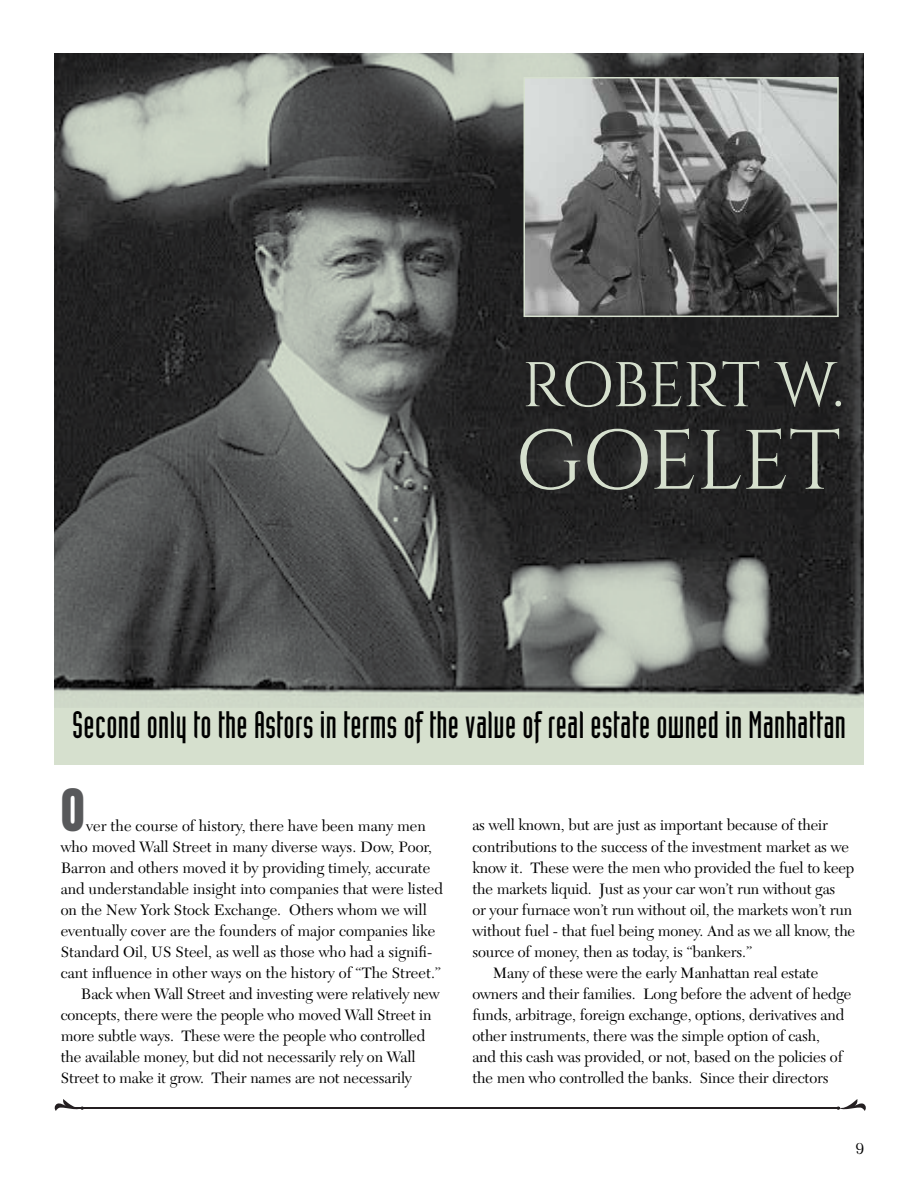
<style>
.page{position:relative;width:918px;height:1188px;background:#fff}
.page>*{position:absolute;margin:0;border:0;box-sizing:border-box;transform-origin:0 0}
.t1{font:84px "Cinzel";letter-spacing:-.02em;color:#d6e0ce}
.t2{font:63px "Cinzel";letter-spacing:-.03em;color:#d6e0ce}
.t3{font:49.5px "Anton";color:#58595b}
.t4{font:37.5px "Industria Solid";letter-spacing:.01em;color:#000}
.t5{font:16.5px "New Caledonia";color:#000}
.t6{font:15.75px/22.5px "New Caledonia";letter-spacing:-.01em;color:#000}
</style>
<div class="page">
<img style="left:54px;top:53px;width:810px;height:655px">
<div style="left:54px;top:708px;width:810px;height:57px;background:#d6e0ce"></div>
<hr style="left:456px;top:1107px;width:384px;height:2px;background:#241f21">
<svg style="left:837px;top:1099px;width:29px;height:12px"></svg>
<hr style="left:73px;top:1107px;width:384px;height:2px;background:#241f21">
<svg style="left:54px;top:1099px;width:30px;height:12px"></svg>
<img style="left:527px;top:80px;width:309px;height:234px">
<div style="left:524px;top:77px;width:315px;height:240px;border:2px solid #d6e0ce"></div>
<h2 class="t2" style="left:522px;top:349px;width:323px">ROBERT W.</h2>
<h1 class="t1" style="left:515px;top:412px;width:327px">GOELET</h1>
<h3 class="t4" style="left:72px;top:705px;width:775px">Second only to the Astors in terms of the value of real estate owned in Manhattan</h3>
<h3 class="t3" style="left:61px;top:785px;width:26px">O</h3>
<p class="t6" style="left:86px;top:815px;width:341px">ver the course of history, there have been many men</p>
<p class="t6" style="left:61px;top:836px;width:373px">who moved Wall Street in many diverse ways. Dow, Poor,</p>
<p class="t6" style="left:61px;top:857px;width:371px">Barron and others moved it by providing timely, accurate</p>
<p class="t6" style="left:61px;top:878px;width:384px">and understandable insight into companies that were listed</p>
<p class="t6" style="left:61px;top:899px;width:368px">on the New York Stock Exchange. Others whom we will</p>
<p class="t6" style="left:61px;top:920px;width:376px">eventually cover are the founders of major companies like</p>
<p class="t6" style="left:61px;top:941px;width:373px">Standard Oil, US Steel, as well as those who had a signifi-</p>
<p class="t6" style="left:61px;top:962px;width:382px">cant influence in other ways on the history of “The Street.”</p>
<p class="t6" style="left:81px;top:983px;width:360px">Back when Wall Street and investing were relatively new</p>
<p class="t6" style="left:61px;top:1004px;width:372px">concepts, there were the people who moved Wall Street in</p>
<p class="t6" style="left:61px;top:1025px;width:366px">more subtle ways. These were the people who controlled</p>
<p class="t6" style="left:61px;top:1046px;width:356px">the available money, but did not necessarily rely on Wall</p>
<p class="t6" style="left:61px;top:1067px;width:353px">Street to make it grow. Their names are not necessarily</p>
<p class="t6" style="left:472px;top:814px;width:378px">as well known, but are just as important because of their contributions to the success of the investment market as we</p>
<p class="t6" style="left:472px;top:857px;width:383px">know it. These were the men who provided the fuel to keep</p>
<p class="t6" style="left:472px;top:878px;width:364px">the markets liquid. Just as your car won’t run without gas</p>
<p class="t6" style="left:472px;top:899px;width:381px">or your furnace won’t run without oil, the markets won’t run</p>
<p class="t6" style="left:472px;top:920px;width:384px">without fuel - that fuel being money. And as we all know, the</p>
<p class="t6" style="left:472px;top:941px;width:281px">source of money, then as today, is “bankers.”</p>
<p class="t6" style="left:493px;top:962px;width:327px">Many of these were the early Manhattan real estate</p>
<p class="t6" style="left:472px;top:983px;width:381px">owners and their families. Long before the advent of hedge</p>
<p class="t6" style="left:472px;top:1004px;width:373px">funds, arbitrage, foreign exchange, options, derivatives and</p>
<p class="t6" style="left:472px;top:1025px;width:349px">other instruments, there was the simple option of cash,</p>
<p class="t6" style="left:472px;top:1046px;width:372px">and this cash was provided, or not, based on the policies of</p>
<p class="t6" style="left:472px;top:1067px;width:358px">the men who controlled the banks. Since their directors</p>
<p class="t5" style="left:856px;top:1139px;width:10px">9</p>
</div>
